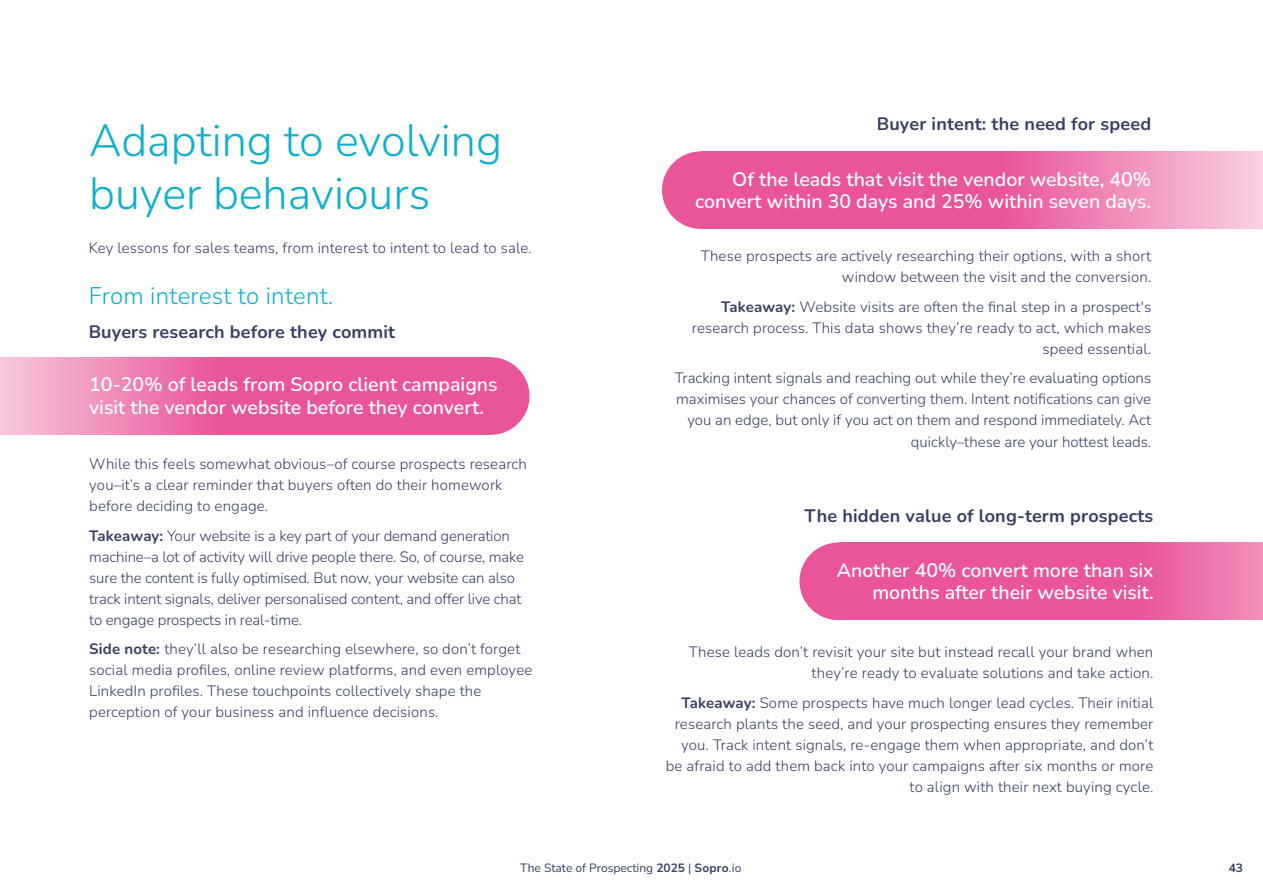
<style>
.page{position:relative;width:1263px;height:893px;background:#fff}
.page>*{position:absolute;margin:0;border:0;box-sizing:border-box;transform-origin:0 0}
.t1{font:300 45px/52.5px "Nunito";color:#0eb0cd}
.t2{font:300 24px "Nunito";letter-spacing:.01em;color:#0eb0cd}
.t3{font:600 19.5px/22.5px "Nunito";color:#fff;text-align:right}
.t4{font:700 18px "Nunito";letter-spacing:.01em;color:#384063}
.t5{font:300 15px/21px "Nunito";letter-spacing:.01em;color:#384063;text-align:right}
.t6{font:300 15px/21px "Nunito";letter-spacing:-.01em;color:#384063}
.t7{font:12px "Nunito";color:#384063}
.t8{font:700 12px "Nunito";color:#384063}
.s1{font-weight:700}
</style>
<div class="page">
<svg style="left:0;top:357px;width:484px;height:78px;background:#ed70a9"></svg>
<div style="left:452px;top:357px;width:77px;height:78px;background:#ea5599;border-radius:50%"></div>
<svg style="left:844px;top:543px;width:419px;height:77px;background:#ea5e9e"></svg>
<svg style="left:707px;top:151px;width:556px;height:78px;background:#ed73ab"></svg>
<div style="left:799px;top:543px;width:78px;height:77px;background:#ea5599;border-radius:50%"></div>
<div style="left:662px;top:151px;width:77px;height:78px;background:#ea5599;border-radius:50%"></div>
<h1 class="t1" style="left:89px;top:113px;width:414px">Adapting to evolving buyer behaviours</h1>
<p class="t5" style="left:89px;top:237px;width:444px">Key lessons for sales teams, from interest to intent to lead to sale.</p>
<h2 class="t2" style="left:89px;top:279px;width:246px">From interest to intent.</h2>
<p class="t4" style="left:89px;top:319px;width:308px">Buyers research before they commit</p>
<h3 class="t3" style="left:89px;top:373px;width:410px;text-align:left">10-20% of leads from Sopro client campaigns visit the vendor website before they convert.</h3>
<p class="t5" style="left:89px;top:453px;width:439px;text-align:left">While this feels somewhat obvious–of course prospects research you–it’s a clear reminder that buyers often do their homework before deciding to engage.</p>
<p class="t6" style="left:89px;top:524px;width:436px"><span class="s1">Takeaway:</span> Your website is a key part of your demand generation machine–a lot of activity will drive people there. So, of course, make sure the content is fully optimised. But now, your website can also track intent signals, deliver personalised content, and offer live chat to engage prospects in real-time.</p>
<p class="t5" style="left:89px;top:638px;width:444px;text-align:left"><span class="s1">Side note:</span> they’ll also be researching elsewhere, so don’t forget social media profiles, online review platforms, and even employee LinkedIn profiles. These touchpoints collectively shape the perception of your business and influence decisions.</p>
<p class="t4" style="left:877px;top:111px;width:276px">Buyer intent: the need for speed</p>
<h3 class="t3" style="left:695px;top:167px;width:457px">Of the leads that visit the vendor website, 40% convert within 30 days and 25% within seven days.</h3>
<p class="t5" style="left:701px;top:245px;width:452px">These prospects are actively researching their options, with a short window between the visit and the conversion.</p>
<p class="t5" style="left:692px;top:296px;width:461px"><span class="s1">Takeaway:</span> Website visits are often the final step in a prospect's research process. This data shows they’re ready to act, which makes speed essential.</p>
<p class="t5" style="left:675px;top:367px;width:478px">Tracking intent signals and reaching out while they’re evaluating options maximises your chances of converting them. Intent notifications can give you an edge, but only if you act on them and respond immediately. Act quickly–these are your hottest leads.</p>
<p class="t4" style="left:804px;top:503px;width:350px">The hidden value of long-term prospects</p>
<h3 class="t3" style="left:837px;top:558px;width:318px">Another 40% convert more than six months after their website visit.</h3>
<p class="t5" style="left:689px;top:641px;width:466px">These leads don’t revisit your site but instead recall your brand when they’re ready to evaluate solutions and take action.</p>
<p class="t5" style="left:666px;top:692px;width:489px"><span class="s1">Takeaway:</span> Some prospects have much longer lead cycles. Their initial research plants the seed, and your prospecting ensures they remember you. Track intent signals, re-engage them when appropriate, and don’t be afraid to add them back into your campaigns after six months or more to align with their next buying cycle.</p>
<p class="t7" style="left:520px;top:860px;width:223px">The State of Prospecting <span class="s1">2025</span> | <span class="s1">Sopro</span>.io</p>
<p class="t8" style="left:1229px;top:860px;width:16px">43</p>
</div>
